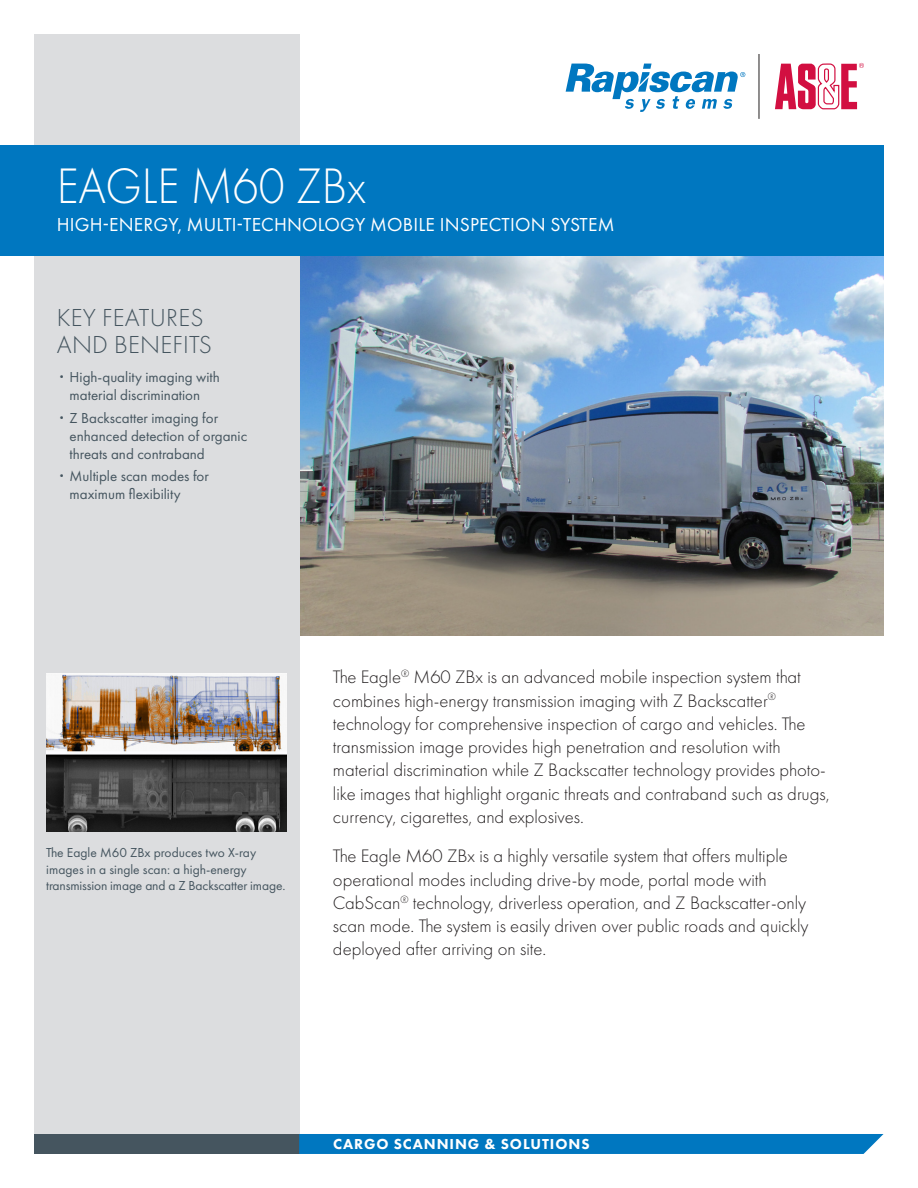
<style>
.page{position:relative;width:918px;height:1188px;background:#fff}
.page>*{position:absolute;margin:0;border:0;box-sizing:border-box;transform-origin:0 0}
.Product_Name_Main_He{font:300 51.75px "Futura PT";color:#fff;scale:.91 1}
.KEY_FEATURES_AND_BEN{font:300 25.5px/27px "Futura PT";letter-spacing:.01em;color:#45555f}
.Product_Name_Descrip{font:19.5px "Futura PT";letter-spacing:.01em;color:#fff}
.Body_Text_12_5_15_5{font:300 18.75px/23.2px "Futura PT";color:#231f20}
.t1{font:15px/18px "Futura PT";color:#45555f}
.Element_KO_Copy_Carg{font:800 15px "Futura PT";letter-spacing:.06em;color:#fff}
.Image_Caption_Light{font:13.5px/16.5px "Futura PT";color:#45555f}
.s1{font-weight:300;font-size:9.9px}
</style>
<div class="page">
<img style="left:299px;top:255px;width:585px;height:380px">
<svg style="left:566px;top:64px;width:179px;height:48px"></svg>
<svg style="left:775px;top:63px;width:89px;height:46px"></svg>
<hr style="left:759px;top:54px;width:1px;height:65px;background:#211e1e">
<div style="left:34px;top:34px;width:265px;height:1120px;background:#dcdddf"></div>
<div style="left:0;top:145px;width:884px;height:110px;background:#0077c0"></div>
<img style="left:46px;top:673px;width:241px;height:159px">
<div style="left:34px;top:1134px;width:265px;height:20px;background:#45555f"></div>
<div style="left:299px;top:1134px;width:585px;height:20px;background:#0077c0"></div>
<p class="Product_Name_Main_He" style="left:57px;top:157px;width:341px">EAGLE M60 ZBx</p>
<p class="Product_Name_Descrip" style="left:57px;top:213px;width:559px">HIGH-ENERGY, MULTI-TECHNOLOGY MOBILE INSPECTION SYSTEM</p>
<p class="KEY_FEATURES_AND_BEN" style="left:57px;top:305px;width:157px">KEY FEATURES<br>AND BENEFITS</p>
<p class="t1" style="left:57px;top:368px;width:165px;text-align:center"><span class="s1">•</span> High-quality imaging with material discrimination</p>
<p class="t1" style="left:70px;top:409px;width:179px;text-indent:-13px"><span class="s1">•</span> Z Backscatter imaging for enhanced detection of organic threats and contraband</p>
<p class="t1" style="left:70px;top:467px;width:141px;text-indent:-13px"><span class="s1">•</span> Multiple scan modes for maximum flexibility</p>
<p class="Image_Caption_Light" style="left:46px;top:844px;width:241px">The Eagle M60 ZBx produces two X-ray images in a single scan: a high-energy transmission image and a Z Backscatter image.</p>
<p class="Body_Text_12_5_15_5" style="left:333px;top:666px;width:498px">The Eagle<sup>®</sup> M60 ZBx is an advanced mobile inspection system that combines high-energy transmission imaging with Z Backscatter<sup>® </sup>technology for comprehensive inspection of cargo and vehicles. The transmission image provides high penetration and resolution with material discrimination while Z Backscatter technology provides photo&shy;like images that highlight organic threats and contraband such as drugs, currency, cigarettes, and explosives.</p>
<p class="Body_Text_12_5_15_5" style="left:333px;top:845px;width:477px">The Eagle M60 ZBx is a highly versatile system that offers multiple operational modes including drive-by mode, portal mode with CabScan<sup>®</sup> technology, driverless operation, and Z Backscatter-only scan mode. The system is easily driven over public roads and quickly deployed after arriving on site.</p>
<p class="Element_KO_Copy_Carg" style="left:333px;top:1135px;width:258px">CARGO SCANNING &amp; SOLUTIONS</p>
</div>
